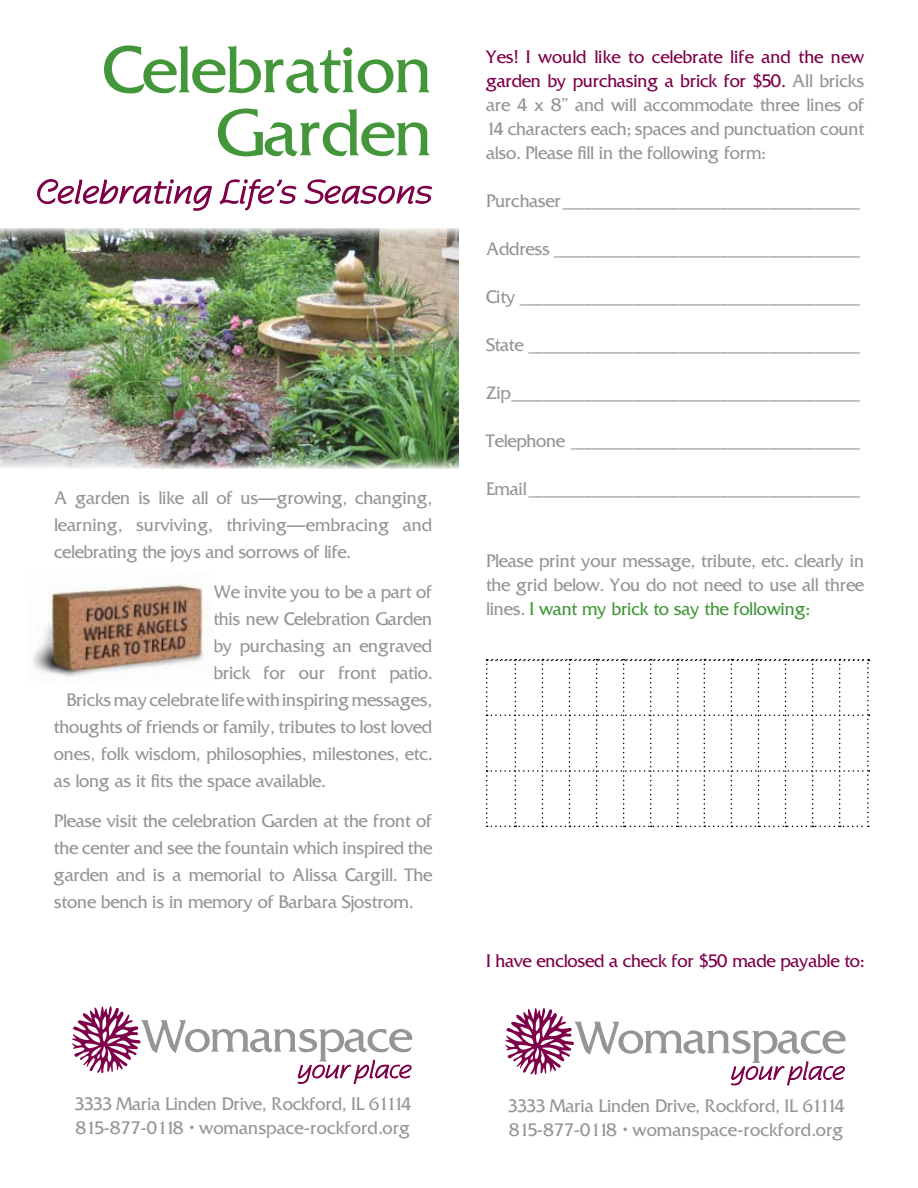
<style>
.page{position:relative;width:918px;height:1188px;background:#fff}
.page>*{position:absolute;margin:0;border:0;box-sizing:border-box;transform-origin:0 0}
.t1{font:60px/63px "Alliance";color:#439639;text-align:right}
.t2{font:16.5px/24px "Alliance";color:#939598;text-align:justify;scale:.95 1}
.t3{font:16.5px "Alliance";color:#7d0049;scale:.95 1}
.s1{color:#7d0049}
.s2{color:#439639}
</style>
<div class="page">
<svg style="left:37px;top:179px;width:396px;height:32px"></svg>
<img style="left:0;top:228px;width:459px;height:241px">
<img style="left:33px;top:584px;width:172px;height:93px">
<svg style="left:72px;top:1006px;width:340px;height:78px"></svg>
<svg style="left:486px;top:659px;width:384px;height:168px"></svg>
<svg style="left:505px;top:1007px;width:341px;height:79px"></svg>
<h1 class="t1" style="left:103px;top:38px;width:331px">Celebration<br>Garden</h1>
<p class="t2" style="left:54px;top:484px;width:399px;line-height:27px">A garden is like all of us—growing, changing, learning, surviving, thriving—embracing and celebrating the joys and sorrows of life.</p>
<p class="t2" style="left:213px;top:580px;width:232px">We invite you to be a part of</p>
<p class="t2" style="left:213px;top:607px;width:232px">this new Celebration Garden</p>
<p class="t2" style="left:213px;top:634px;width:232px">by purchasing an engraved</p>
<p class="t2" style="left:213px;top:661px;width:232px">brick for our front patio.</p>
<p class="t2" style="left:66px;top:688px;width:386px">Bricks may celebrate life with inspiring messages,</p>
<p class="t2" style="left:54px;top:715px;width:399px">thoughts of friends or family, tributes to lost loved</p>
<p class="t2" style="left:54px;top:742px;width:399px">ones, folk wisdom, philosophies, milestones, etc.</p>
<p class="t2" style="left:54px;top:769px;width:287px">as long as it fits the space available.</p>
<p class="t2" style="left:54px;top:808px;width:399px;line-height:27px">Please visit the celebration Garden at the front of the center and see the fountain which inspired the garden and is a memorial to Alissa Cargill. The stone bench is in memory of Barbara Sjostrom.</p>
<p class="t2" style="left:75px;top:1092px;width:356px">3333 Maria Linden Drive, Rockford, IL 61114<br>815-877-0118 • womanspace-rockford.org</p>
<p class="t2" style="left:486px;top:44px;width:399px"><span class="s1">Yes! I would like to celebrate life and the new garden by purchasing a brick for $50.</span> All bricks are 4 x 8” and will accommodate three lines of 14 characters each; spaces and punctuation count also. Please fill in the following form:</p>
<p class="t2" style="left:486px;top:188px;width:395px">Purchaser___________________________________</p>
<p class="t2" style="left:486px;top:236px;width:395px">Address ____________________________________</p>
<p class="t2" style="left:486px;top:284px;width:395px">City ________________________________________</p>
<p class="t2" style="left:486px;top:332px;width:395px">State _______________________________________</p>
<p class="t2" style="left:486px;top:380px;width:395px">Zip_________________________________________</p>
<p class="t2" style="left:486px;top:428px;width:395px">Telephone __________________________________</p>
<p class="t2" style="left:486px;top:476px;width:395px">Email_______________________________________</p>
<p class="t2" style="left:486px;top:548px;width:399px">Please print your message, tribute, etc. clearly in the grid below. You do not need to use all three lines. <span class="s2">I want my brick to say the following:</span></p>
<p class="t3" style="left:486px;top:951px;width:399px">I have enclosed a check for $50 made payable to:</p>
<p class="t2" style="left:508px;top:1094px;width:356px">3333 Maria Linden Drive, Rockford, IL 61114<br>815-877-0118 • womanspace-rockford.org</p>
</div>
